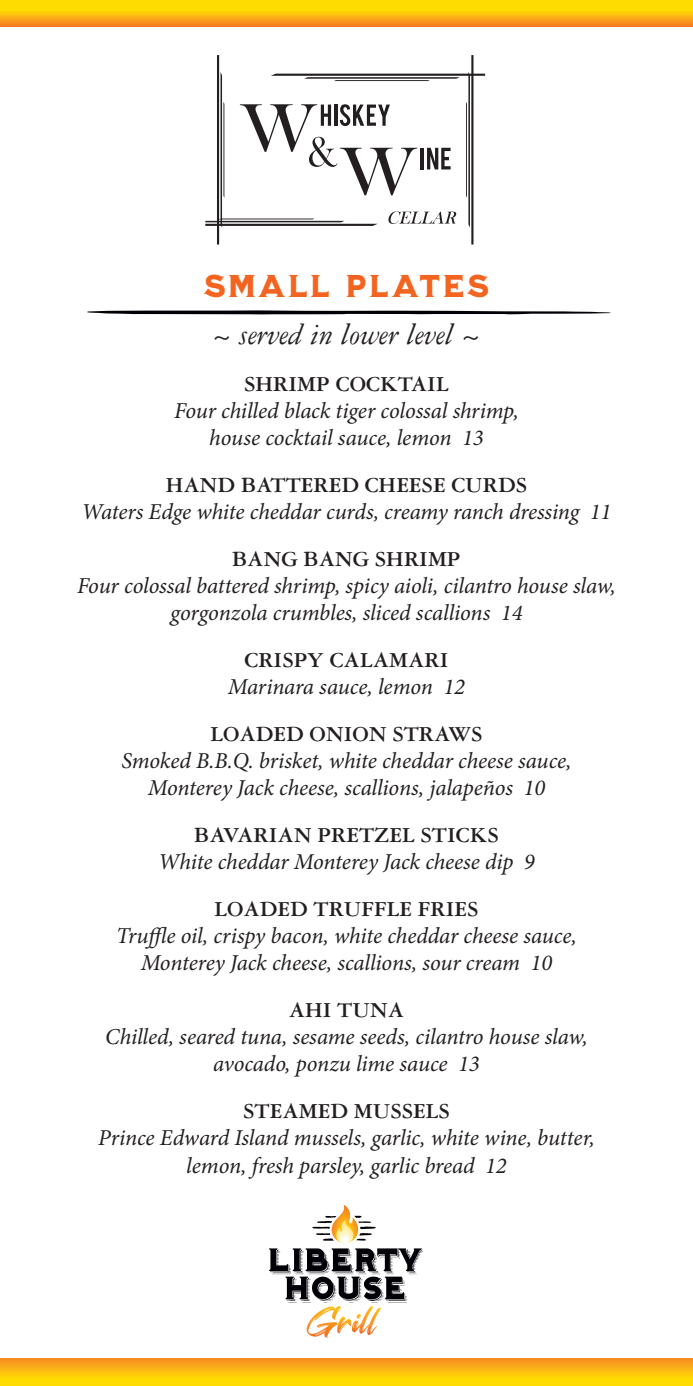
<style>
.page{position:relative;width:693px;height:1386px;background:#fff}
.page>*{position:absolute;margin:0;border:0;box-sizing:border-box;transform-origin:0 0}
.t1{font:italic 31.5px "Garamond Three";color:#231f20}
.t2{font:31.5px "Milkstore 03 Clean";letter-spacing:.075em;color:#f36421}
.t3{font:italic 22.75px/27.3px "Minion Pro";letter-spacing:-.005em;color:#231f20;text-align:center}
.t4{font:700 22.75px "Garamond Three";color:#231f20}
</style>
<div class="page">
<div style="left:0;top:1358px;width:693px;height:28px;background:linear-gradient(to bottom,#f79023,#ffe700)"></div>
<svg style="left:0;top:0;width:693px;height:26px"></svg>
<svg style="left:87px;top:310px;width:524px;height:4px"></svg>
<svg style="left:269px;top:1205px;width:154px;height:134px"></svg>
<svg style="left:460px;top:55px;width:25px;height:190px"></svg>
<svg style="left:205px;top:55px;width:255px;height:190px"></svg>
<h1 class="t2" style="left:204px;top:266px;width:286px">SMALL PLATES</h1>
<h1 class="t1" style="left:213px;top:318px;width:269px">~ served in lower level ~</h1>
<p class="t4" style="left:244px;top:371px;width:206px">SHRIMP COCKTAIL</p>
<p class="t3" style="left:174px;top:397px;width:346px">Four chilled black tiger colossal shrimp, house cocktail sauce, lemon 13</p>
<p class="t4" style="left:166px;top:472px;width:363px">HAND BATTERED CHEESE CURDS</p>
<p class="t3" style="left:82px;top:498px;width:531px">Waters Edge white cheddar curds, creamy ranch dressing 11</p>
<p class="t4" style="left:232px;top:546px;width:230px">BANG BANG SHRIMP</p>
<p class="t3" style="left:77px;top:572px;width:540px">Four colossal battered shrimp, spicy aioli, cilantro house slaw, gorgonzola crumbles, sliced scallions 14</p>
<p class="t4" style="left:244px;top:647px;width:206px">CRISPY CALAMARI</p>
<p class="t3" style="left:228px;top:673px;width:239px">Marinara sauce, lemon 12</p>
<p class="t4" style="left:210px;top:721px;width:274px">LOADED ONION STRAWS</p>
<p class="t3" style="left:121px;top:747px;width:452px">Smoked B.B.Q. brisket, white cheddar cheese sauce,<br>Monterey Jack cheese, scallions, jalapeños 10</p>
<p class="t4" style="left:194px;top:822px;width:306px">BAVARIAN PRETZEL STICKS</p>
<p class="t3" style="left:158px;top:848px;width:378px">White cheddar Monterey Jack cheese dip 9</p>
<p class="t4" style="left:214px;top:896px;width:266px">LOADED TRUFFLE FRIES</p>
<p class="t3" style="left:116px;top:922px;width:462px">Truffle oil, crispy bacon, white cheddar cheese sauce,<br>Monterey Jack cheese, scallions, sour cream 10</p>
<p class="t4" style="left:289px;top:997px;width:117px">AHI TUNA</p>
<p class="t3" style="left:105px;top:1023px;width:484px">Chilled, seared tuna, sesame seeds, cilantro house slaw, avocado, ponzu lime sauce 13</p>
<p class="t4" style="left:243px;top:1099px;width:208px">STEAMED MUSSELS</p>
<p class="t3" style="left:98px;top:1124px;width:498px">Prince Edward Island mussels, garlic, white wine, butter, lemon, fresh parsley, garlic bread 12</p>
</div>
